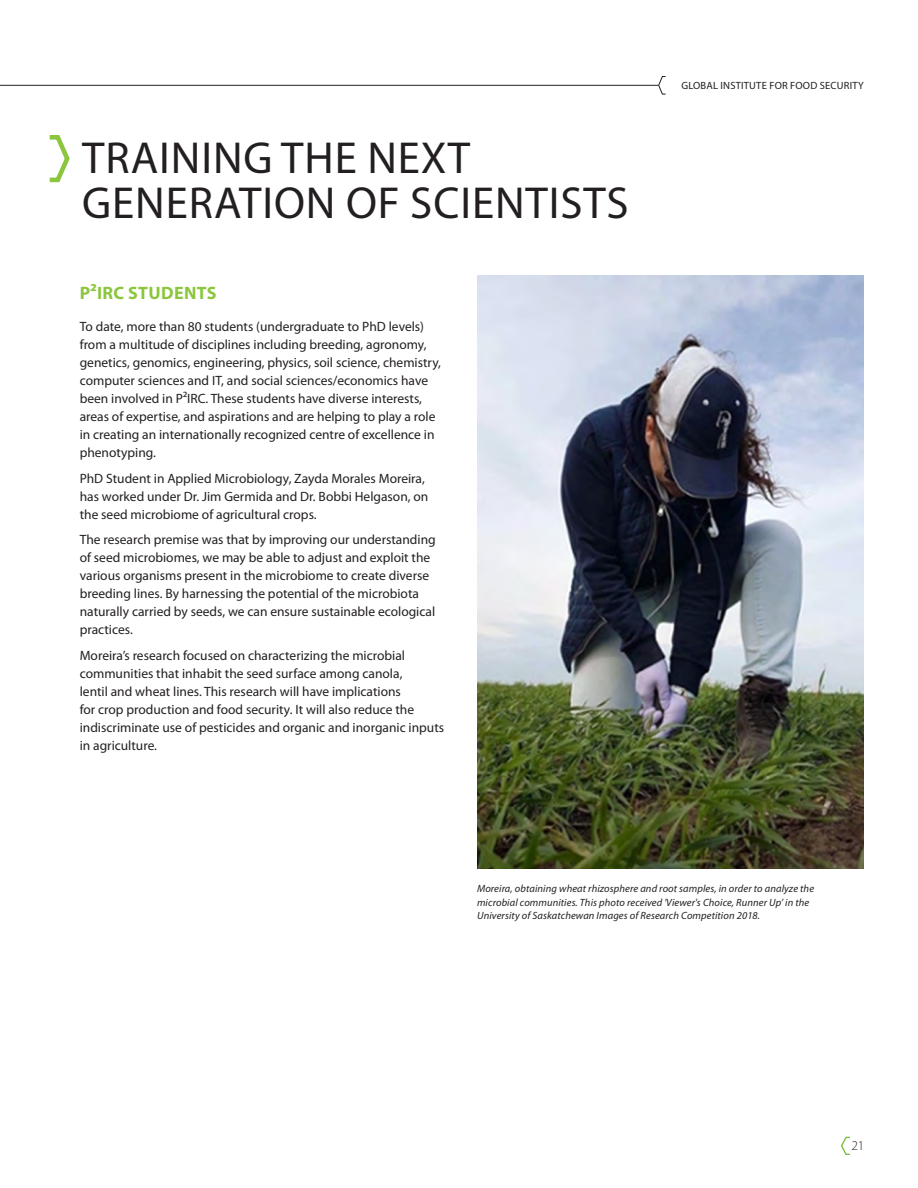
<style>
.page{position:relative;width:918px;height:1188px;background:#fff}
.page>*{position:absolute;margin:0;border:0;box-sizing:border-box;transform-origin:0 0}
.t1{font:45px/45px "Myriad Pro";letter-spacing:.02em;color:#231f20}
.t2{font:700 18px "Myriad Pro";letter-spacing:.02em;color:#8bc63e}
.t3{font:13.5px/18px "Myriad Pro";color:#231f20}
.t4{font:300 13.5px "Myriad Pro";color:#231f20}
.t5{font:italic 10.5px/13.5px "Myriad Pro";letter-spacing:.01em;color:#231f20}
.t6{font:10.5px "Myriad Pro";letter-spacing:.02em;color:#231f20}
</style>
<div class="page">
<hr style="left:0;top:85px;width:658px;height:1px;background:#231f20">
<svg style="left:658px;top:76px;width:8px;height:19px"></svg>
<svg style="left:49px;top:135px;width:21px;height:48px"></svg>
<img style="left:477px;top:275px;width:387px;height:593px">
<svg style="left:840px;top:1136px;width:10px;height:20px"></svg>
<h1 class="t1" style="left:82px;top:135px;width:548px">TRAINING THE NEXT<br>GENERATION OF SCIENTISTS</h1>
<h2 class="t2" style="left:80px;top:281px;width:138px">P2IRC STUDENTS</h2>
<p class="t3" style="left:80px;top:317px;width:363px">To date, more than 80 students (undergraduate to PhD levels) from a multitude of disciplines including breeding, agronomy, genetics, genomics, engineering, physics, soil science, chemistry, computer sciences and IT, and social sciences/economics have been involved in P2IRC. These students have diverse interests, areas of expertise, and aspirations and are helping to play a role in creating an internationally recognized centre of excellence in phenotyping.</p>
<p class="t3" style="left:80px;top:469px;width:350px">PhD Student in Applied Microbiology, Zayda Morales Moreira, has worked under Dr. Jim Germida and Dr. Bobbi Helgason, on the seed microbiome of agricultural crops.</p>
<p class="t3" style="left:80px;top:530px;width:358px">The research premise was that by improving our understanding of seed microbiomes, we may be able to adjust and exploit the various organisms present in the microbiome to create diverse breeding lines. By harnessing the potential of the microbiota naturally carried by seeds, we can ensure sustainable ecological practices.</p>
<p class="t3" style="left:80px;top:646px;width:366px">Moreira’s research focused on characterizing the microbial communities that inhabit the seed surface among canola,<br>lentil and wheat lines. This research will have implications<br>for crop production and food security. It will also reduce the indiscriminate use of pesticides and organic and inorganic inputs in agriculture.</p>
<p class="t6" style="left:681px;top:79px;width:184px">GLOBAL INSTITUTE FOR FOOD SECURITY</p>
<p class="t5" style="left:477px;top:882px;width:339px">Moreira, obtaining wheat rhizosphere and root samples, in order to analyze the microbial communities. This photo received 'Viewer's Choice, Runner Up’ in the<br>University of Saskatchewan Images of Research Competition 2018.</p>
<p class="t4" style="left:851px;top:1138px;width:15px">21</p>
</div>
